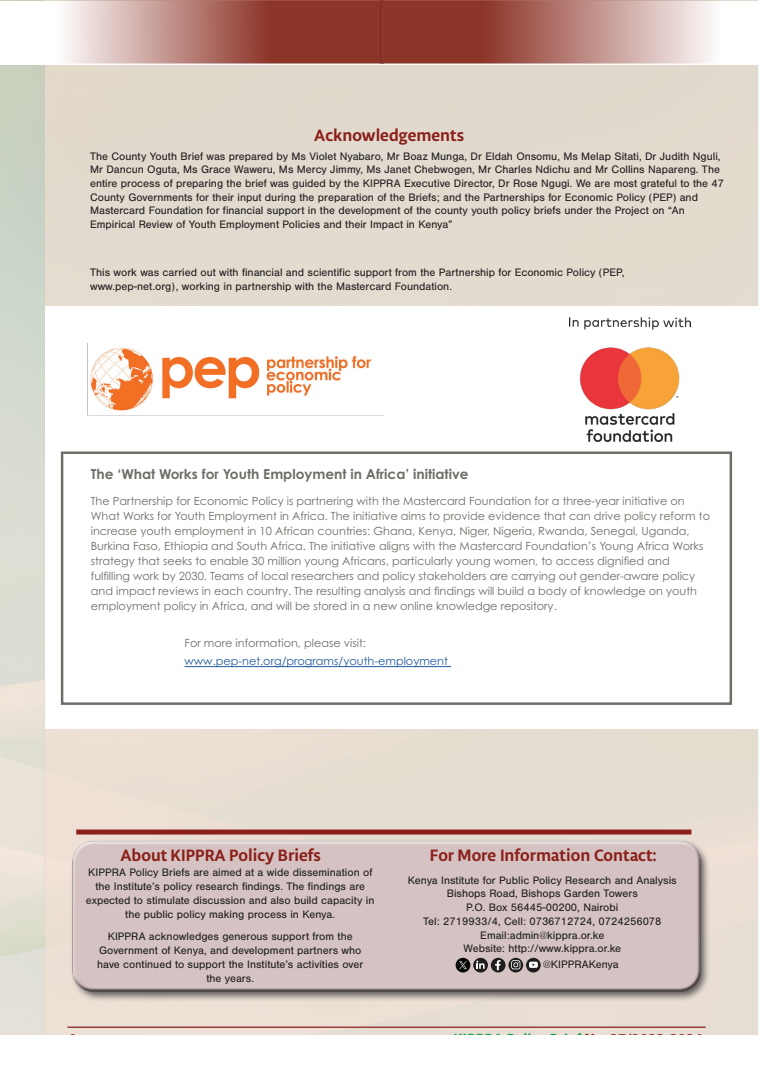
<style>
.page{position:relative;width:773px;height:1081px;background:#fff}
.page>*{position:absolute;margin:0;border:0;box-sizing:border-box;transform-origin:0 0}
.t1{font:700 17.5px "Libertad";color:#8b1f1a}
.t2{font:700 15px "Myriad Pro";color:#18a84f}
.t3{font:700 15px "Myriad Pro";color:#8b1f1a}
.t4{font:700 13.75px "Century Gothic Pro";color:#6e6e68}
.t5{font:11.25px/13.8px "Nimbus San";color:#201d1e;text-align:center}
.t6{font:11.25px/15px "Century Gothic Pro";color:#6e6e68}
.t7{font:11.25px "Century Gothic Pro";color:#235b9d}
.s1{color:#8b1f1a}
</style>
<div class="page">
<img style="left:0;top:65px;width:46px;height:970px">
<hr style="left:67px;top:1026px;width:638px;height:2px;background:#8b1f1a">
<img style="left:0;top:0;width:381px;height:63px">
<img style="left:381px;top:0;width:378px;height:63px">
<div style="left:76px;top:829px;width:615px;height:5px;background:#8b1f1a"></div>
<img style="left:69px;top:838px;width:641px;height:164px">
<img style="left:70px;top:839px;width:632px;height:155px">
<svg style="left:455px;top:958px;width:15px;height:14px"></svg>
<div style="left:473px;top:958px;width:15px;height:14px;background:#1f1c1d;border-radius:50%"></div>
<svg style="left:476px;top:960px;width:8px;height:9px"></svg>
<div style="left:491px;top:958px;width:14px;height:14px;background:#1f1c1d;border-radius:50%"></div>
<svg style="left:495px;top:960px;width:5px;height:10px"></svg>
<svg style="left:508px;top:958px;width:15px;height:14px"></svg>
<svg style="left:511px;top:960px;width:9px;height:9px"></svg>
<div style="left:526px;top:958px;width:14px;height:14px;background:#1f1c1d;border-radius:50%"></div>
<svg style="left:529px;top:961px;width:8px;height:7px"></svg>
<div style="left:61px;top:451px;width:671px;height:254px;border:2px solid #6e6e68"></div>
<hr style="left:184px;top:666px;width:267px;height:1px;background:#235b9d">
<img style="left:87px;top:343px;width:297px;height:73px">
<img style="left:570px;top:318px;width:120px;height:123px">
<h1 class="t1" style="left:314px;top:123px;width:151px">Acknowledgements</h1>
<p class="t5" style="left:90px;top:149px;width:635px;text-align:left">The County Youth Brief was prepared by Ms Violet Nyabaro, Mr Boaz Munga, Dr Eldah Onsomu, Ms Melap Sitati, Dr Judith Nguli, Mr Dancun Oguta, Ms Grace Waweru, Ms Mercy Jimmy, Ms Janet Chebwogen, Mr Charles Ndichu and Mr Collins Napareng. The entire process of preparing the brief was guided by the KIPPRA Executive Director, Dr Rose Ngugi. We are most grateful to the 47<br>County Governments for their input during the preparation of the Briefs; and the Partnerships for Economic Policy (PEP) and Mastercard Foundation for financial support in the development of the county youth policy briefs under the Project on “An Empirical Review of Youth Employment Policies and their Impact in Kenya”</p>
<p class="t5" style="left:90px;top:266px;width:536px;text-align:left">This work was carried out with financial and scientific support from the Partnership for Economic Policy (PEP, www.pep-net.org), working in partnership with the Mastercard Foundation.</p>
<p class="t4" style="left:91px;top:465px;width:379px">The ‘What Works for Youth Employment in Africa’ initiative</p>
<p class="t6" style="left:91px;top:494px;width:620px">The Partnership for Economic Policy is partnering with the Mastercard Foundation for a three-year initiative on What Works for Youth Employment in Africa. The initiative aims to provide evidence that can drive policy reform to increase youth employment in 10 African countries: Ghana, Kenya, Niger, Nigeria, Rwanda, Senegal, Uganda, Burkina Faso, Ethiopia and South Africa. The initiative aligns with the Mastercard Foundation’s Young Africa Works strategy that seeks to enable 30 million young Africans, particularly young women, to access dignified and fulfilling work by 2030. Teams of local researchers and policy stakeholders are carrying out gender-aware policy and impact reviews in each country. The resulting analysis and findings will build a body of knowledge on youth employment policy in Africa, and will be stored in a new online knowledge repository.</p>
<p class="t6" style="left:184px;top:636px;width:183px">For more information, please visit:</p>
<p class="t7" style="left:184px;top:654px;width:265px">www.pep-net.org/programs/youth-employment</p>
<h1 class="t1" style="left:120px;top:843px;width:202px">About KIPPRA Policy Briefs</h1>
<h1 class="t1" style="left:430px;top:843px;width:228px">For More Information Contact:</h1>
<p class="t5" style="left:86px;top:866px;width:290px">KIPPRA Policy Briefs are aimed at a wide dissemination of the Institute’s policy research findings. The findings are expected to stimulate discussion and also build capacity in the public policy making process in Kenya.</p>
<p class="t5" style="left:97px;top:930px;width:267px">KIPPRA acknowledges generous support from the Government of Kenya, and development partners who have continued to support the Institute’s activities over the years.</p>
<p class="t5" style="left:408px;top:873px;width:270px">Kenya Institute for Public Policy Research and Analysis Bishops Road, Bishops Garden Towers<br>P.O. Box 56445-00200, Nairobi<br>Tel: 2719933/4, Cell: 0736712724, 0724256078<br>Email:admin@kippra.or.ke<br>Website: http://www.kippra.or.ke</p>
<p class="t5" style="left:543px;top:957px;width:77px">@KIPPRAKenya</p>
<h2 class="t3" style="left:67px;top:1029px;width:10px">6</h2>
<h2 class="t2" style="left:453px;top:1029px;width:251px">KIPPRA Policy Brief <span class="s1">No. 37/2023-2024</span></h2>
</div>
